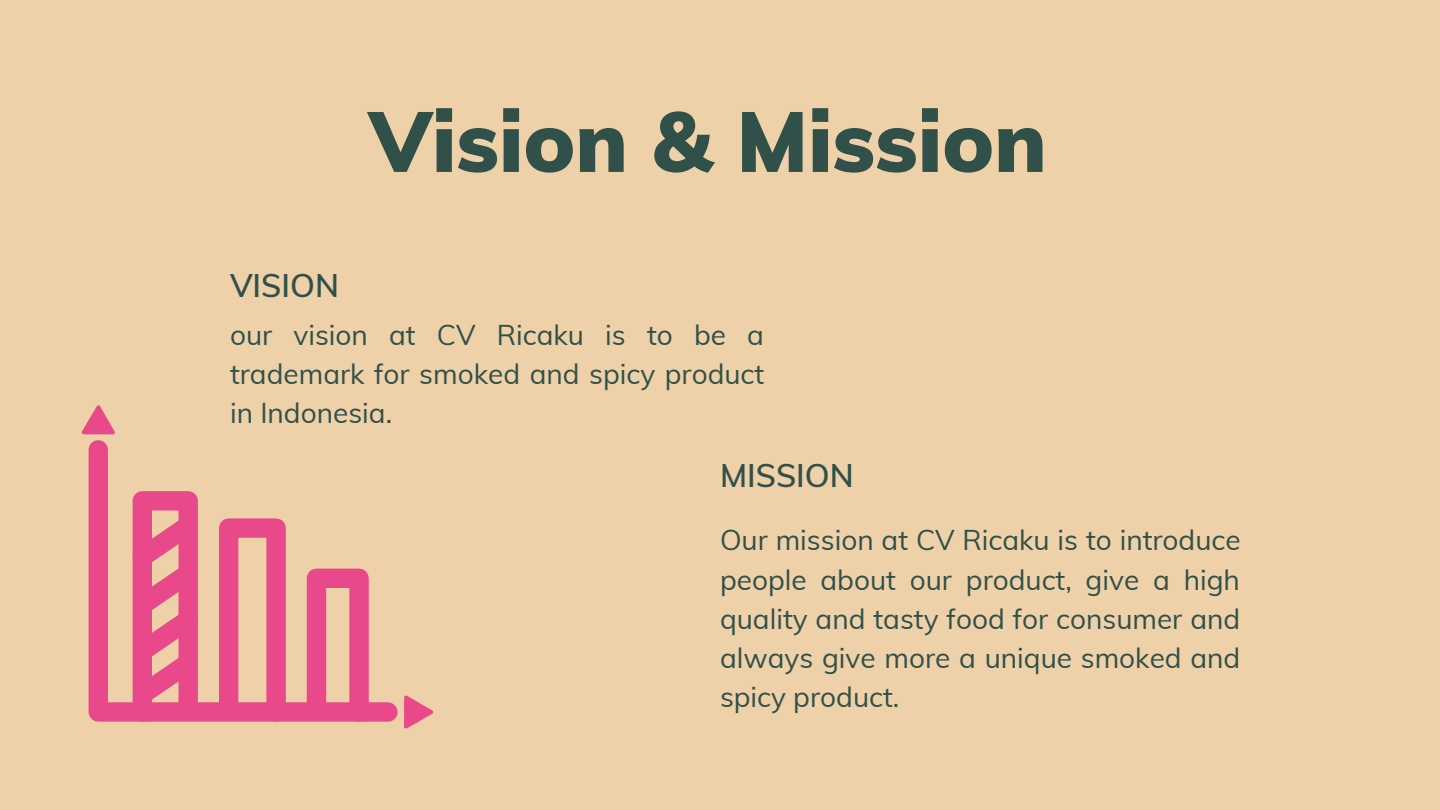
<style>
.page{position:relative;width:1440px;height:810px;background:#efd1a9}
.page>*{position:absolute;margin:0;border:0;box-sizing:border-box;transform-origin:0 0}
.t1{font:900 84.2px "Muli";color:#305049}
.t2{font:600 32px "Muli";color:#305049}
.t3{font:28px/39.1px "Muli";color:#305049;text-align:justify}
</style>
<div class="page">
<svg style="left:83px;top:434px;width:321px;height:288px"></svg>
<svg style="left:404px;top:695px;width:30px;height:34px"></svg>
<svg style="left:81px;top:405px;width:34px;height:29px"></svg>
<svg style="left:115px;top:481px;width:263px;height:241px"></svg>
<h1 class="t1" style="left:369px;top:87px;width:679px">Vision &amp; Mission</h1>
<p class="t2" style="left:230px;top:265px;width:111px">VISION</p>
<p class="t3" style="left:230px;top:315px;width:536px">our vision at CV Ricaku is to be a trademark for smoked and spicy product in Indonesia.</p>
<p class="t2" style="left:720px;top:455px;width:135px">MISSION</p>
<p class="t3" style="left:720px;top:520px;width:522px">Our mission at CV Ricaku is to introduce people about our product, give a high quality and tasty food for consumer and always give more a unique smoked and spicy product.</p>
</div>
